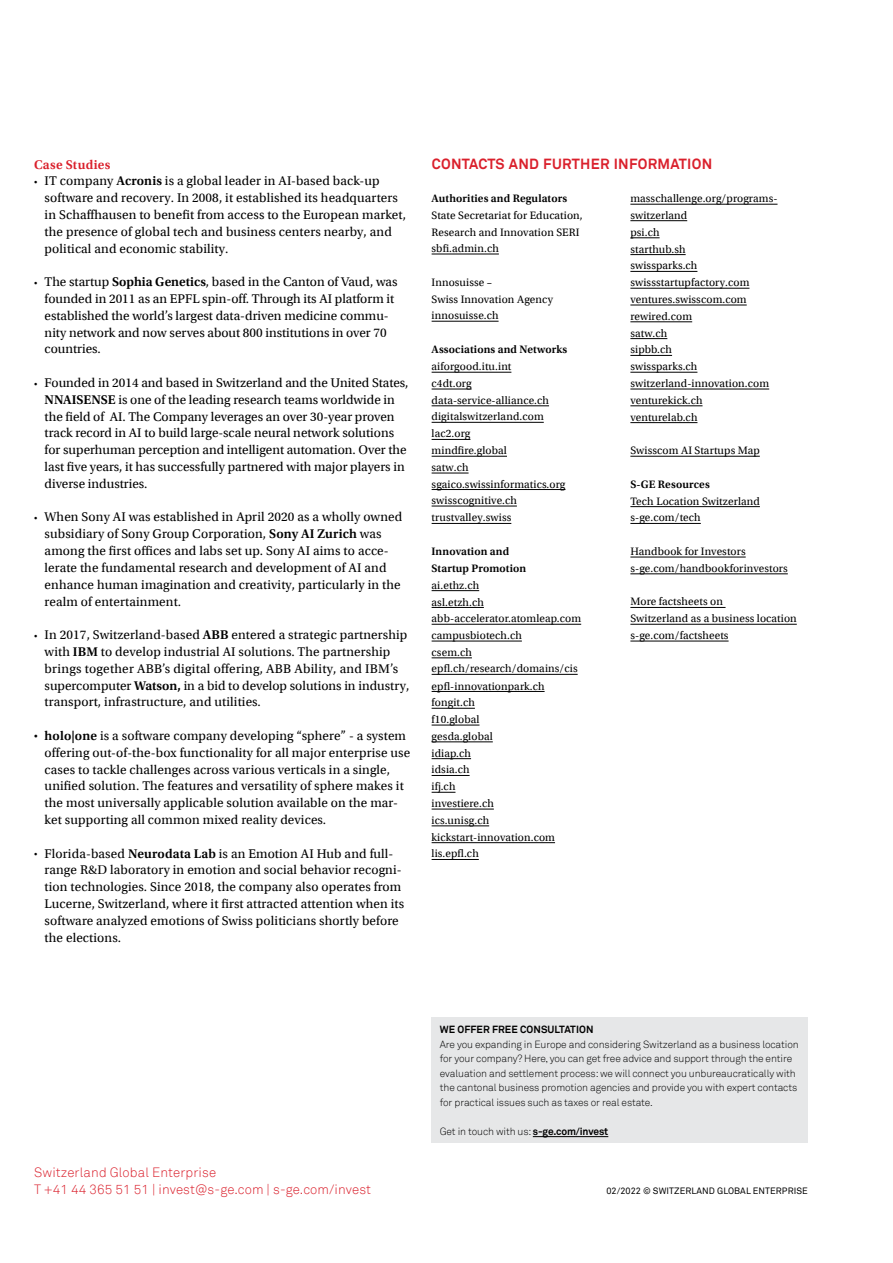
<style>
.page{position:relative;width:893px;height:1263px;background:#fff}
.page>*{position:absolute;margin:0;border:0;box-sizing:border-box;transform-origin:0 0}
.t1{font:14.4px "Akkurat S GE Bold";letter-spacing:.02em;color:#da202c}
.t2{font:13.2px/16.8px "Utopia S GE Regular";letter-spacing:.01em;color:#000}
.t3{font:13.2px/16.8px "Akkurat S GE Light";letter-spacing:.01em;color:#da202c}
.t4{font:13.2px "Utopia S GE Semibold";letter-spacing:.025em;color:#da202c}
.t5{font:11.25px/16.8px "Utopia S GE Regular";letter-spacing:.01em;color:#000}
.t6{font:11.25px/16.8px "Utopia S GE Semibold";letter-spacing:.01em;color:#000}
.t7{font:10.2px/14.5px "Akkurat S GE Light";letter-spacing:-.01em;color:#000}
.t8{font:10.2px "Akkurat S GE Bold";letter-spacing:.01em;color:#000}
.t9{font:9px "Akkurat S GE Regular";letter-spacing:.01em;color:#000}
.s1{font-size:8.25px}
.s2{font-family:"Utopia S GE Semibold"}
.s3{font-family:"Utopia S GE Semibold";font-size:8.25px}
.s4{font-family:"Akkurat S GE Bold"}
</style>
<div class="page">
<hr style="left:432px;top:254px;width:67px;height:1px;background:#000">
<hr style="left:432px;top:321px;width:67px;height:1px;background:#000">
<hr style="left:432px;top:372px;width:79px;height:1px;background:#000">
<hr style="left:432px;top:389px;width:40px;height:1px;background:#000">
<hr style="left:432px;top:405px;width:117px;height:1px;background:#000">
<hr style="left:432px;top:422px;width:112px;height:1px;background:#000">
<hr style="left:432px;top:439px;width:38px;height:1px;background:#000">
<hr style="left:432px;top:456px;width:75px;height:1px;background:#000">
<hr style="left:432px;top:473px;width:37px;height:1px;background:#000">
<hr style="left:432px;top:489px;width:133px;height:1px;background:#000">
<hr style="left:432px;top:506px;width:85px;height:1px;background:#000">
<hr style="left:432px;top:523px;width:79px;height:1px;background:#000">
<hr style="left:432px;top:590px;width:47px;height:1px;background:#000">
<hr style="left:432px;top:607px;width:52px;height:1px;background:#000">
<hr style="left:432px;top:624px;width:149px;height:1px;background:#000">
<hr style="left:432px;top:641px;width:90px;height:1px;background:#000">
<hr style="left:432px;top:657px;width:40px;height:1px;background:#000">
<hr style="left:432px;top:674px;width:146px;height:1px;background:#000">
<hr style="left:432px;top:691px;width:113px;height:1px;background:#000">
<hr style="left:432px;top:708px;width:43px;height:1px;background:#000">
<hr style="left:432px;top:725px;width:47px;height:1px;background:#000">
<hr style="left:432px;top:741px;width:61px;height:1px;background:#000">
<hr style="left:432px;top:758px;width:39px;height:1px;background:#000">
<hr style="left:432px;top:775px;width:38px;height:1px;background:#000">
<svg style="left:432px;top:792px;width:23px;height:1px"></svg>
<hr style="left:432px;top:809px;width:62px;height:1px;background:#000">
<hr style="left:432px;top:825px;width:57px;height:1px;background:#000">
<hr style="left:432px;top:842px;width:123px;height:1px;background:#000">
<hr style="left:432px;top:859px;width:47px;height:1px;background:#000">
<hr style="left:630px;top:204px;width:147px;height:1px;background:#000">
<hr style="left:630px;top:220px;width:57px;height:1px;background:#000">
<hr style="left:630px;top:237px;width:30px;height:1px;background:#000">
<hr style="left:630px;top:254px;width:56px;height:1px;background:#000">
<hr style="left:630px;top:271px;width:67px;height:1px;background:#000">
<hr style="left:630px;top:288px;width:119px;height:1px;background:#000">
<hr style="left:630px;top:305px;width:117px;height:1px;background:#000">
<hr style="left:630px;top:321px;width:62px;height:1px;background:#000">
<hr style="left:630px;top:338px;width:37px;height:1px;background:#000">
<hr style="left:630px;top:355px;width:42px;height:1px;background:#000">
<hr style="left:630px;top:372px;width:67px;height:1px;background:#000">
<hr style="left:630px;top:389px;width:139px;height:1px;background:#000">
<hr style="left:630px;top:405px;width:72px;height:1px;background:#000">
<hr style="left:630px;top:422px;width:67px;height:1px;background:#000">
<hr style="left:630px;top:456px;width:130px;height:1px;background:#000">
<hr style="left:630px;top:506px;width:130px;height:1px;background:#000">
<hr style="left:630px;top:523px;width:71px;height:1px;background:#000">
<hr style="left:630px;top:557px;width:116px;height:1px;background:#000">
<hr style="left:630px;top:573px;width:158px;height:1px;background:#000">
<hr style="left:630px;top:607px;width:95px;height:1px;background:#000">
<hr style="left:630px;top:624px;width:167px;height:1px;background:#000">
<hr style="left:630px;top:641px;width:99px;height:1px;background:#000">
<div style="left:432px;top:1017px;width:376px;height:126px;background:#e6e7e8"></div>
<hr style="left:533px;top:1136px;width:75px;height:1px;background:#000">
<p class="t4" style="left:34px;top:155px;width:78px">Case Studies</p>
<p class="t2" style="left:45px;top:172px;width:363px;text-indent:-11px"><span class="s1">•</span> IT company <span class="s2">Acronis</span> is a global leader in AI-based back-up software and recovery. In 2008, it established its headquarters in Schaffhausen to benefit from access to the European market, the presence of global tech and business centers nearby, and political and economic stability.</p>
<p class="t2" style="left:45px;top:273px;width:354px;text-indent:-11px"><span class="s1">•</span> The startup <span class="s2">Sophia Genetics</span>, based in the Canton of Vaud, was founded in 2011 as an EPFL spin-off. Through its AI platform it established the world’s largest data-driven medicine commu&shy;nity network and now serves about 800 institutions in over 70 countries.</p>
<p class="t2" style="left:45px;top:373px;width:365px;text-indent:-11px"><span class="s1">•</span> Founded in 2014 and based in Switzerland and the United States, <span class="s2">NNAISENSE</span> is one of the leading research teams worldwide in the field of AI. The Company leverages an over 30-year proven track record in AI to build large-scale neural network solutions for superhuman perception and intelligent automation. Over the last five years, it has successfully partnered with major players in diverse industries.</p>
<p class="t2" style="left:45px;top:508px;width:359px;text-indent:-11px"><span class="s1">•</span> When Sony AI was established in April 2020 as a wholly owned subsidiary of Sony Group Corporation, <span class="s2">Sony AI Zurich</span> was among the first offices and labs set up. Sony AI aims to acce&shy;lerate the fundamental research and development of AI and enhance human imagination and creativity, particularly in the realm of entertainment.</p>
<p class="t2" style="left:45px;top:625px;width:366px;text-indent:-11px"><span class="s1">•</span> In 2017, Switzerland-based <span class="s2">ABB</span> entered a strategic partnership with <span class="s2">IBM</span> to develop industrial AI solutions. The partnership brings together ABB’s digital offering, ABB Ability, and IBM’s supercomputer <span class="s2">Watson,</span> in a bid to develop solutions in industry, transport, infrastructure, and utilities.</p>
<p class="t2" style="left:45px;top:726px;width:367px;text-indent:-11px"><span class="s3">•</span> <span class="s2">holo|one</span> is a software company developing “sphere” - a system offering out-of-the-box functionality for all major enterprise use cases to tackle challenges across various verticals in a single, unified solution. The features and versatility of sphere makes it the most universally applicable solution available on the mar&shy;ket supporting all common mixed reality devices.</p>
<p class="t2" style="left:45px;top:844px;width:361px;text-indent:-11px"><span class="s1">•</span> Florida-based <span class="s2">Neurodata Lab</span> is an Emotion AI Hub and full&shy;range R&amp;D laboratory in emotion and social behavior recogni&shy;tion technologies. Since 2018, the company also operates from Lucerne, Switzerland, where it first attracted attention when its software analyzed emotions of Swiss politicians shortly before the elections.</p>
<p class="t1" style="left:432px;top:153px;width:282px">CONTACTS AND FURTHER INFORMATION</p>
<p class="t6" style="left:432px;top:189px;width:137px">Authorities and Regulators</p>
<p class="t5" style="left:432px;top:206px;width:153px">State Secretariat for Education,<br>Research and Innovation SERI sbfi.admin.ch</p>
<p class="t5" style="left:432px;top:274px;width:123px">Innosuisse –<br>Swiss Innovation Agency innosuisse.ch</p>
<p class="t6" style="left:432px;top:341px;width:137px">Associations and Networks</p>
<p class="t5" style="left:432px;top:357px;width:135px">aiforgood.itu.int<br>c4dt.org data-service-alliance.ch digitalswitzerland.com lac2.org<br>mindfire.global<br>satw.ch sgaico.swissinformatics.org swisscognitive.ch trustvalley.swiss</p>
<p class="t6" style="left:432px;top:542px;width:96px">Innovation and<br>Startup Promotion</p>
<p class="t5" style="left:432px;top:576px;width:151px">ai.ethz.ch<br>asl.etzh.ch abb-accelerator.atomleap.com campusbiotech.ch<br>csem.ch epfl.ch/research/domains/cis epfl-innovationpark.ch fongit.ch<br>f10.global<br>gesda.global<br>idiap.ch<br>idsia.ch<br>ifj.ch<br>investiere.ch<br>ics.unisg.ch kickstart-innovation.com lis.epfl.ch</p>
<p class="t5" style="left:630px;top:189px;width:149px">masschallenge.org/programs&shy;switzerland<br>psi.ch<br>starthub.sh<br>swissparks.ch swissstartupfactory.com ventures.swisscom.com rewired.com<br>satw.ch<br>sipbb.ch<br>swissparks.ch switzerland-innovation.com venturekick.ch<br>venturelab.ch</p>
<p class="t5" style="left:630px;top:441px;width:131px">Swisscom AI Startups Map</p>
<p class="t6" style="left:630px;top:475px;width:81px">S-GE Resources</p>
<p class="t5" style="left:630px;top:492px;width:131px">Tech Location Switzerland s-ge.com/tech</p>
<p class="t5" style="left:630px;top:542px;width:159px">Handbook for Investors s-ge.com/handbookforinvestors</p>
<p class="t5" style="left:630px;top:593px;width:168px">More factsheets on<br>Switzerland as a business location s-ge.com/factsheets</p>
<p class="t3" style="left:34px;top:1163px;width:339px">Switzerland Global Enterprise<br>T +41 44 365 51 51 | invest@s-ge.com | s-ge.com/invest</p>
<p class="t8" style="left:440px;top:1022px;width:155px">WE OFFER FREE CONSULTATION</p>
<p class="t7" style="left:440px;top:1036px;width:360px">Are you expanding in Europe and considering Switzerland as a business location for your company? Here, you can get free advice and support through the entire evaluation and settlement process: we will connect you unbureaucratically with the cantonal business promotion agencies and provide you with expert contacts for practical issues such as taxes or real estate.</p>
<p class="t7" style="left:440px;top:1123px;width:170px">Get in touch with us: <span class="s4">s-ge.com/invest</span></p>
<p class="t9" style="left:606px;top:1184px;width:203px">02/2022 © SWITZERLAND GLOBAL ENTERPRISE</p>
</div>
